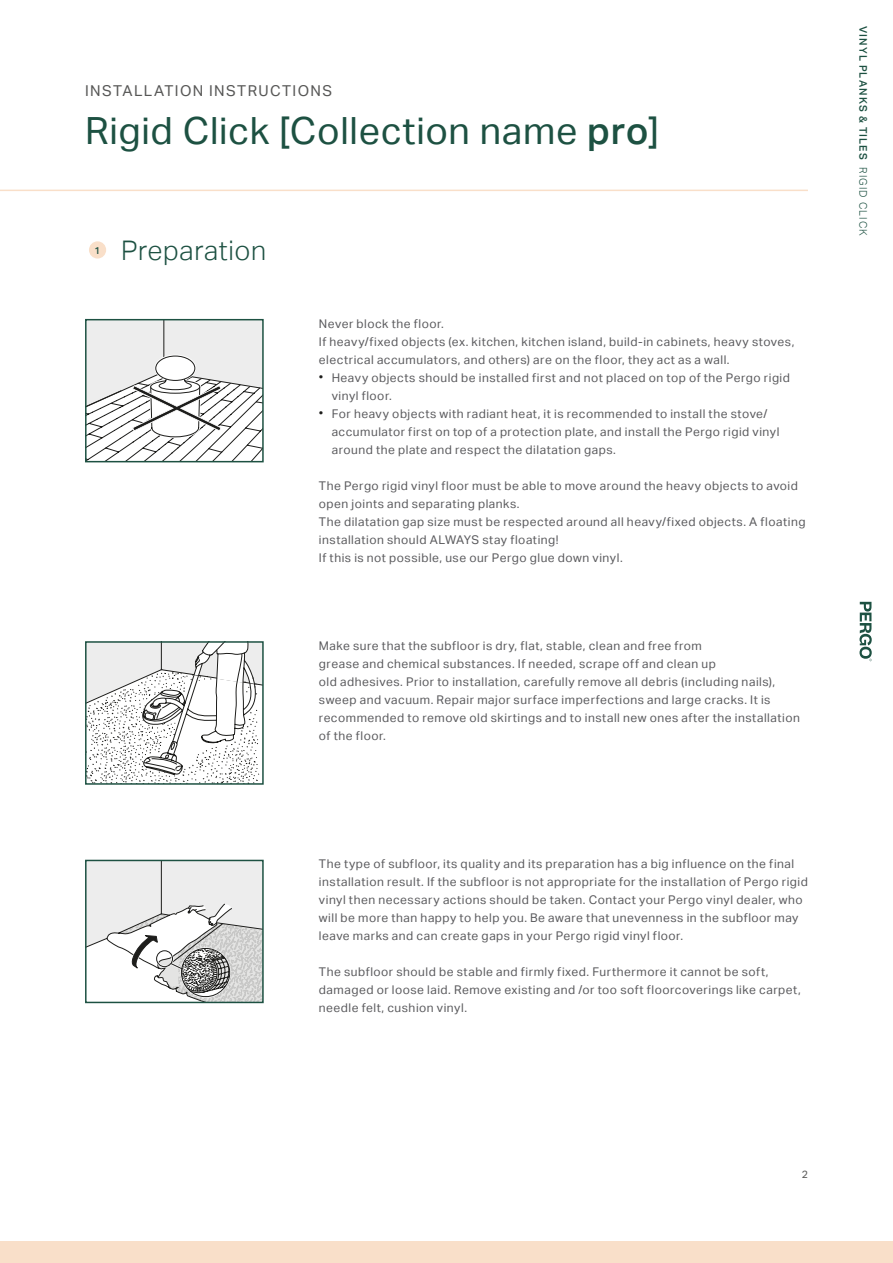
<style>
.page{position:relative;width:893px;height:1263px;background:#fff}
.page>*{position:absolute;margin:0;border:0;box-sizing:border-box;transform-origin:0 0}
.t1{font:37.5px "Aktiv Grotesk";letter-spacing:.02em;color:#1d5142}
.Titel{font:300 27px "Aktiv Grotesk";letter-spacing:.02em;color:#1d5142}
.t2{font:15px "Aktiv Grotesk";letter-spacing:.095em;color:#575756}
.brood{font:12px/18px "Aktiv Grotesk";letter-spacing:.04em;color:#5a5a5d}
.t3{font:500 10.5px "Aktiv Grotesk";letter-spacing:.11em;color:#1d5142}
.t4{font:10.5px "Aktiv Grotesk";color:#575756}
.Tussentitel{font:500 9.9px "Aktiv Grotesk";color:#1d5142}
.s1{font-weight:500}
.s2{font-family:"Helvetica Neue LT Pro";font-size:9px;color:#1d1d1b}
.s3{font-weight:300}
</style>
<div class="page">
<svg style="left:859px;top:602px;width:13px;height:59px"></svg>
<hr style="left:0;top:190px;width:808px;height:1px;background:#f9dfc9">
<div style="left:0;top:1242px;width:893px;height:21px;background:#f9dfc9"></div>
<svg style="left:88px;top:863px;width:173px;height:137px"></svg>
<div style="left:156px;top:950px;width:17px;height:17px;border:1px solid #1d1d1b;border-radius:50%"></div>
<div style="left:85px;top:860px;width:179px;height:143px;border:2px solid #1d5142"></div>
<svg style="left:88px;top:322px;width:173px;height:137px"></svg>
<div style="left:85px;top:319px;width:179px;height:143px;border:2px solid #1d5142"></div>
<svg style="left:88px;top:644px;width:173px;height:138px"></svg>
<div style="left:85px;top:641px;width:179px;height:144px;border:2px solid #1d5142"></div>
<div style="left:89px;top:241px;width:17px;height:18px;background:#f9dfc9;border-radius:50%"></div>
<p class="t2" style="left:85px;top:82px;width:249px">INSTALLATION INSTRUCTIONS</p>
<h1 class="t1" style="left:85px;top:109px;width:575px">Rigid Click [Collection name <span class="s1">pro</span>]</h1>
<p class="Tussentitel" style="left:95px;top:244px;width:7px">1</p>
<p class="Titel" style="left:121px;top:234px;width:147px">Preparation</p>
<p class="brood" style="left:319px;top:314px;width:127px">Never block the floor.</p>
<p class="brood" style="left:319px;top:332px;width:477px">If heavy/fixed objects (ex. kitchen, kitchen island, build-in cabinets, heavy stoves, electrical accumulators, and others) are on the floor, they act as a wall.</p>
<p class="brood" style="left:332px;top:368px;width:460px;text-indent:-13px"><span class="s2">•</span> Heavy objects should be installed first and not placed on top of the Pergo rigid vinyl floor.</p>
<p class="brood" style="left:332px;top:404px;width:449px;text-indent:-13px"><span class="s2">•</span> For heavy objects with radiant heat, it is recommended to install the stove/ accumulator first on top of a protection plate, and install the Pergo rigid vinyl around the plate and respect the dilatation gaps.</p>
<p class="brood" style="left:319px;top:476px;width:481px">The Pergo rigid vinyl floor must be able to move around the heavy objects to avoid open joints and separating planks.</p>
<p class="brood" style="left:319px;top:512px;width:488px">The dilatation gap size must be respected around all heavy/fixed objects. A floating installation should ALWAYS stay floating!</p>
<p class="brood" style="left:319px;top:548px;width:305px">If this is not possible, use our Pergo glue down vinyl.</p>
<p class="brood" style="left:319px;top:637px;width:385px">Make sure that the subfloor is dry, flat, stable, clean and free from</p>
<p class="brood" style="left:319px;top:655px;width:398px">grease and chemical substances. If needed, scrape off and clean up</p>
<p class="brood" style="left:319px;top:673px;width:482px">old adhesives. Prior to installation, carefully remove all debris (including nails), sweep and vacuum. Repair major surface imperfections and large cracks. It is recommended to remove old skirtings and to install new ones after the installation of the floor.</p>
<p class="brood" style="left:319px;top:855px;width:490px">The type of subfloor, its quality and its preparation has a big influence on the final installation result. If the subfloor is not appropriate for the installation of Pergo rigid vinyl then necessary actions should be taken. Contact your Pergo vinyl dealer, who will be more than happy to help you. Be aware that unevenness in the subfloor may leave marks and can create gaps in your Pergo rigid vinyl floor.</p>
<p class="brood" style="left:319px;top:963px;width:483px">The subfloor should be stable and firmly fixed. Furthermore it cannot be soft, damaged or loose laid. Remove existing and /or too soft floorcoverings like carpet, needle felt, cushion vinyl.</p>
<p class="t3" style="left:869px;top:26px;width:211px;rotate:90deg">VINYL PLANKS &amp; TILES <span class="s3">RIGID CLICK</span></p>
<p class="t4" style="left:802px;top:1168px;width:8px">2</p>
</div>
